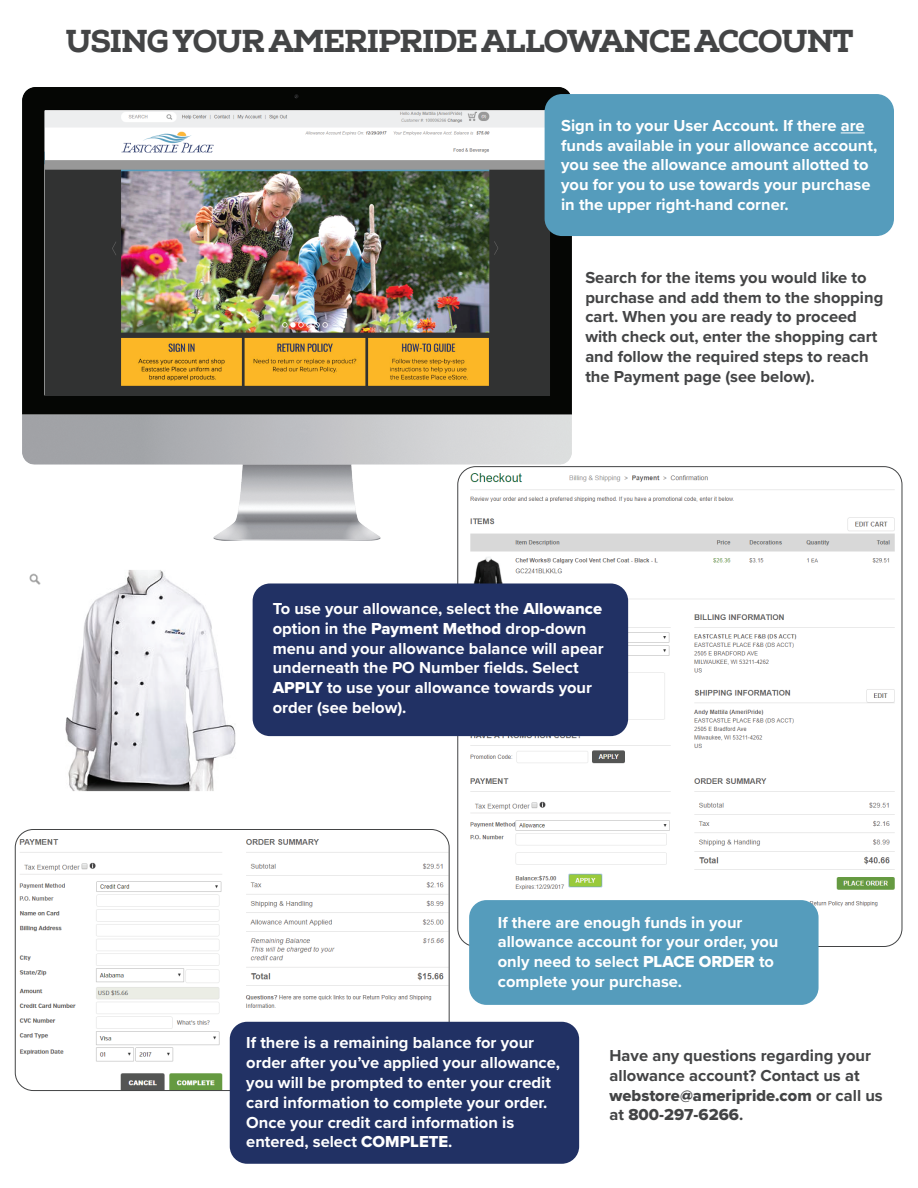
<style>
.page{position:relative;width:918px;height:1188px;background:#fff}
.page>*{position:absolute;margin:0;border:0;box-sizing:border-box;transform-origin:0 0}
.t1{font:800 31.5px "Nexa Slab";letter-spacing:-.05em;color:#434445}
.t2{font:700 16.5px/19.8px "Proxima Nova";color:#fff}
.t3{font:700 16.5px/19.8px "Proxima Nova";color:#434445}
.t4{font:16.5px/19.8px "Proxima Nova Extrabld";color:#434445}
.s1{font-family:"Proxima Nova Extrabld";font-weight:400}
.s2{font-family:"Proxima Nova";font-weight:700}
</style>
<div class="page">
<img style="left:23px;top:88px;width:549px;height:453px">
<img style="left:459px;top:467px;width:440px;height:446px">
<img style="left:15px;top:830px;width:434px;height:261px">
<img style="left:29px;top:570px;width:224px;height:222px">
<div style="left:469px;top:900px;width:350px;height:105px;background:#559cbc;border-radius:17px"></div>
<div style="left:230px;top:1022px;width:349px;height:142px;background:#213164;border-radius:17px"></div>
<div style="left:253px;top:583px;width:375px;height:153px;background:#213164;border-radius:17px"></div>
<img style="left:45px;top:111px;width:505px;height:285px">
<div style="left:545px;top:94px;width:349px;height:142px;background:#559cbc;border-radius:17px"></div>
<svg style="left:841px;top:133px;width:24px;height:1px"></svg>
<h1 class="t1" style="left:65px;top:22px;width:790px">USING YOUR AMERIPRIDE ALLOWANCE ACCOUNT</h1>
<p class="t2" style="left:561px;top:115px;width:318px">Sign in to your User Account. If there are funds available in your allowance account, you see the allowance amount allotted to you for you to use towards your purchase in the upper right-hand corner.</p>
<p class="t3" style="left:585px;top:267px;width:299px">Search for the items you would like to purchase and add them to the shopping cart. When you are ready to proceed with check out, enter the shopping cart and follow the required steps to reach the Payment page (see below).</p>
<p class="t2" style="left:273px;top:598px;width:333px">To use your allowance, select the <span class="s1">Allowance </span>option in the <span class="s1">Payment Method</span> drop-down menu and your allowance balance will apear underneath the PO Number fields. Select <span class="s1">APPLY</span> to use your allowance towards your order (see below).</p>
<p class="t2" style="left:498px;top:912px;width:282px">If there are enough funds in your allowance account for your order, you only need to select <span class="s1">PLACE ORDER</span> to complete your purchase.</p>
<p class="t2" style="left:246px;top:1033px;width:315px">If there is a remaining balance for your order after you’ve applied your allowance, you will be prompted to enter your credit card information to complete your order.<br>Once your credit card information is entered, select <span class="s1">COMPLETE</span>.</p>
<p class="t3" style="left:610px;top:1045px;width:263px">Have any questions regarding your allowance account? Contact us at</p>
<p class="t4" style="left:610px;top:1085px;width:275px">webstore@ameripride.com <span class="s2">or call us at</span> 800-297-6266<span class="s2">.</span></p>
</div>
